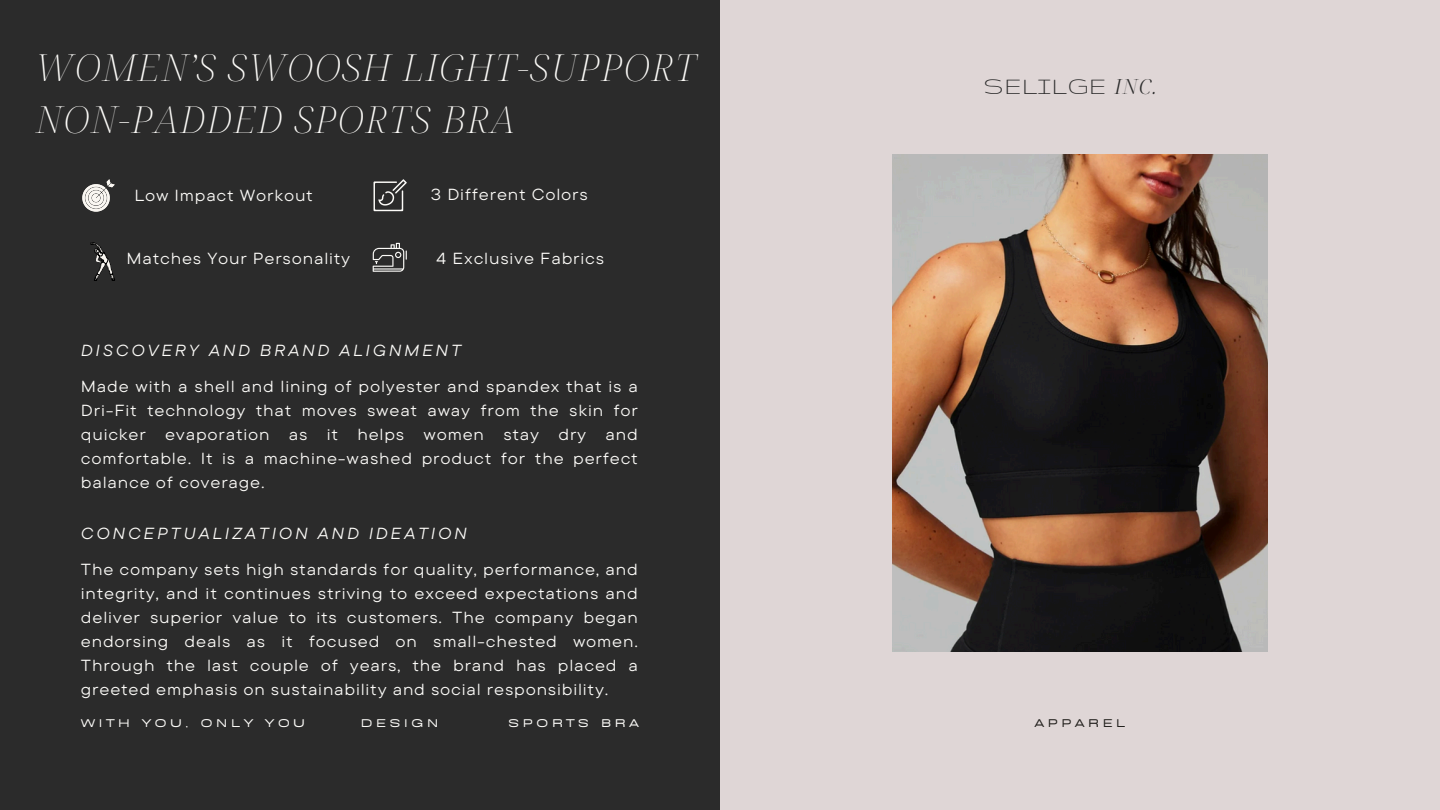
<style>
.page{position:relative;width:1440px;height:810px;background:#2b2b2b}
.page>*{position:absolute;margin:0;border:0;box-sizing:border-box;transform-origin:0 0}
.t1{font:italic 200 37.3px/51.8px "Noto Serif Display";letter-spacing:.04em;color:#fcfbf8}
.t2{font:26.1px "Gruppo";letter-spacing:.04em;color:#2b2b2b}
.t3{font:italic 300 20.8px "Noto Serif Display";color:#2b2b2b}
.t4{font:16px/24px "TT Commons Pro Exp";letter-spacing:.05em;color:#fcfbf8;text-align:justify}
.t5{font:italic 16px "TT Commons Pro Exp";letter-spacing:.16em;color:#fcfbf8}
.t6{font:700 13px "BD Sans";letter-spacing:.245em;color:#fcfbf8}
.t7{font:700 13px "BD Sans";letter-spacing:.245em;color:#211f1c}
</style>
<div class="page">
<div style="left:720px;top:0;width:720px;height:810px;background:#dfd6d6"></div>
<img style="left:892px;top:155px;width:376px;height:496px">
<svg style="left:374px;top:179px;width:33px;height:32px"></svg>
<svg style="left:373px;top:243px;width:34px;height:29px"></svg>
<svg style="left:82px;top:179px;width:33px;height:33px"></svg>
<svg style="left:91px;top:243px;width:24px;height:38px"></svg>
<h4 class="t1" style="left:36px;top:41px;width:662px">WOMEN’S SWOOSH LIGHT-SUPPORT<br>NON-PADDED SPORTS BRA</h4>
<p class="t4" style="left:134px;top:183px;width:180px">Low Impact Workout</p>
<h4 class="t4" style="left:431px;top:182px;width:158px">3 Different Colors</h4>
<h1 class="t4" style="left:126px;top:246px;width:225px">Matches Your Personality</h1>
<p class="t4" style="left:436px;top:246px;width:169px">4 Exclusive Fabrics</p>
<p class="t5" style="left:81px;top:340px;width:382px">DISCOVERY AND BRAND ALIGNMENT</p>
<h3 class="t4" style="left:81px;top:374px;width:558px">Made with a shell and lining of polyester and spandex that is a Dri-Fit technology that moves sweat away from the skin for quicker evaporation as it helps women stay dry and comfortable. It is a machine-washed product for the perfect balance of coverage.</h3>
<p class="t5" style="left:81px;top:523px;width:388px">CONCEPTUALIZATION AND IDEATION</p>
<h4 class="t4" style="left:81px;top:557px;width:558px">The company sets high standards for quality, performance, and integrity, and it continues striving to exceed expectations and deliver superior value to its customers. The company began endorsing deals as it focused on small-chested women.<br>Through the last couple of years, the brand has placed a greeted emphasis on sustainability and social responsibility.</h4>
<h3 class="t2" style="left:984px;top:74px;width:124px">SELILGE</h3>
<h4 class="t3" style="left:1115px;top:72px;width:44px">INC.</h4>
<p class="t6" style="left:81px;top:713px;width:226px">WITH YOU, ONLY YOU</p>
<h4 class="t6" style="left:361px;top:713px;width:80px">DESIGN</h4>
<h4 class="t6" style="left:508px;top:713px;width:132px">SPORTS BRA</h4>
<p class="t7" style="left:1034px;top:713px;width:93px">APPAREL</p>
</div>
